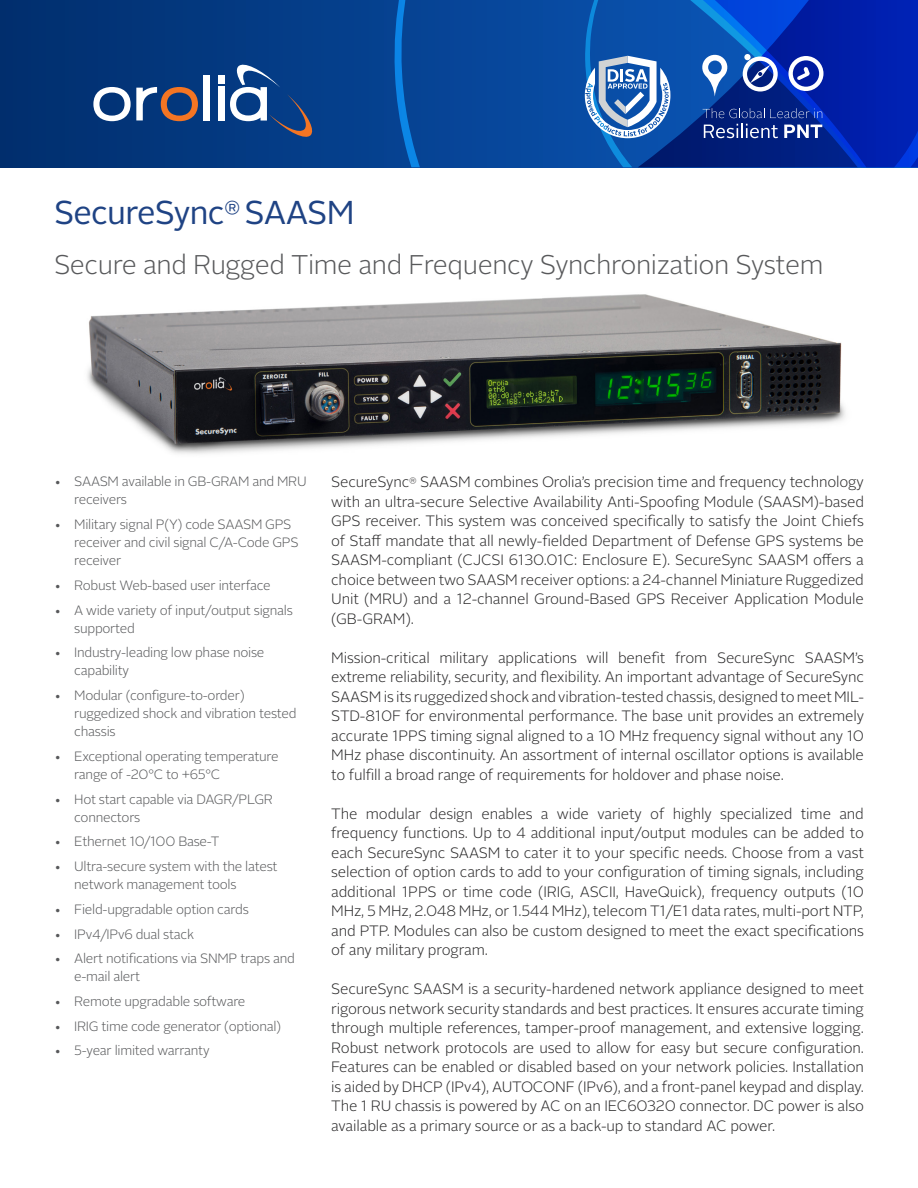
<style>
.page{position:relative;width:918px;height:1188px;background:#fff}
.page>*{position:absolute;margin:0;border:0;box-sizing:border-box;transform-origin:0 0}
.t1{font:33px "Alright Sans";letter-spacing:-.02em;color:#1f4384}
.t2{font:300 27px "Alright Sans";letter-spacing:-.015em;color:#58595b}
.t3{font:300 15px/19.5px "Alright Sans";letter-spacing:-.01em;color:#292829;text-align:justify}
.t4{font:300 13.5px/18px "Alright Sans";letter-spacing:-.02em;color:#58595b}
</style>
<div class="page">
<img style="left:87px;top:294px;width:758px;height:160px">
<svg style="left:0;top:0;width:585px;height:167px"></svg>
<svg style="left:395px;top:0;width:25px;height:167px"></svg>
<div style="left:204px;top:75px;width:6px;height:45px;background:#fff"></div>
<div style="left:218px;top:86px;width:6px;height:34px;background:#fff"></div>
<div style="left:218px;top:75px;width:6px;height:9px;background:#fff"></div>
<svg style="left:93px;top:87px;width:105px;height:34px"></svg>
<svg style="left:230px;top:61px;width:85px;height:80px"></svg>
<svg style="left:585px;top:0;width:333px;height:167px"></svg>
<h1 class="t1" style="left:54px;top:191px;width:302px">SecureSync<sup>®</sup> SAASM</h1>
<h2 class="t2" style="left:54px;top:246px;width:771px">Secure and Rugged Time and Frequency Synchronization System</h2>
<p class="t4" style="left:74px;top:473px;width:234px;text-indent:-20px">• SAASM available in GB-GRAM and MRU receivers</p>
<p class="t4" style="left:74px;top:516px;width:226px;text-indent:-20px">• Military signal P(Y) code SAASM GPS receiver and civil signal C/A-Code GPS receiver</p>
<p class="t4" style="left:54px;top:576px;width:218px">• Robust Web-based user interface</p>
<p class="t4" style="left:74px;top:601px;width:220px;text-indent:-20px">• A wide variety of input/output signals supported</p>
<p class="t4" style="left:74px;top:644px;width:192px;text-indent:-20px">• Industry-leading low phase noise capability</p>
<p class="t4" style="left:74px;top:687px;width:224px;text-indent:-20px">• Modular (configure-to-order) ruggedized shock and vibration tested chassis</p>
<p class="t4" style="left:74px;top:747px;width:206px;text-indent:-20px">• Exceptional operating temperature range of -20°C to +65°C</p>
<p class="t4" style="left:74px;top:790px;width:200px;text-indent:-20px">• Hot start capable via DAGR/PLGR connectors</p>
<p class="t4" style="left:54px;top:833px;width:167px">• Ethernet 10/100 Base-T</p>
<p class="t4" style="left:74px;top:858px;width:205px;text-indent:-20px">• Ultra-secure system with the latest network management tools</p>
<p class="t4" style="left:54px;top:900px;width:196px">• Field-upgradable option cards</p>
<p class="t4" style="left:54px;top:925px;width:142px">• IPv4/IPv6 dual stack</p>
<p class="t4" style="left:74px;top:950px;width:222px;text-indent:-20px">• Alert notifications via SNMP traps and e-mail alert</p>
<p class="t4" style="left:54px;top:993px;width:193px">• Remote upgradable software</p>
<p class="t4" style="left:54px;top:1017px;width:229px">• IRIG time code generator (optional)</p>
<p class="t4" style="left:54px;top:1042px;width:157px">• 5-year limited warranty</p>
<p class="t3" style="left:331px;top:473px;width:534px">SecureSync<sup>®</sup> SAASM combines Orolia’s precision time and frequency technology with an ultra-secure Selective Availability Anti-Spoofing Module (SAASM)-based GPS receiver. This system was conceived specifically to satisfy the Joint Chiefs of Staff mandate that all newly-fielded Department of Defense GPS systems be SAASM-compliant (CJCSI 6130.01C: Enclosure E). SecureSync SAASM offers a choice between two SAASM receiver options: a 24-channel Miniature Ruggedized Unit (MRU) and a 12-channel Ground-Based GPS Receiver Application Module (GB-GRAM).</p>
<p class="t3" style="left:331px;top:648px;width:534px">Mission-critical military applications will benefit from SecureSync SAASM’s extreme reliability, security, and flexibility. An important advantage of SecureSync SAASM is its ruggedized shock and vibration-tested chassis, designed to meet MIL-STD-810F for environmental performance. The base unit provides an extremely accurate 1PPS timing signal aligned to a 10 MHz frequency signal without any 10<br>MHz phase discontinuity. An assortment of internal oscillator options is available to fulfill a broad range of requirements for holdover and phase noise.</p>
<p class="t3" style="left:331px;top:804px;width:534px">The modular design enables a wide variety of highly specialized time and frequency functions. Up to 4 additional input/output modules can be added to each SecureSync SAASM to cater it to your specific needs. Choose from a vast selection of option cards to add to your configuration of timing signals, including additional 1PPS or time code (IRIG, ASCII, HaveQuick), frequency outputs (10<br>MHz, 5 MHz, 2.048 MHz, or 1.544 MHz), telecom T1/E1 data rates, multi-port NTP, and PTP. Modules can also be custom designed to meet the exact specifications of any military program.</p>
<p class="t3" style="left:331px;top:980px;width:534px">SecureSync SAASM is a security-hardened network appliance designed to meet rigorous network security standards and best practices. It ensures accurate timing through multiple references, tamper-proof management, and extensive logging.<br>Robust network protocols are used to allow for easy but secure configuration.<br>Features can be enabled or disabled based on your network policies. Installation is aided by DHCP (IPv4), AUTOCONF (IPv6), and a front-panel keypad and display.<br>The 1 RU chassis is powered by AC on an IEC60320 connector. DC power is also available as a primary source or as a back-up to standard AC power.</p>
</div>
